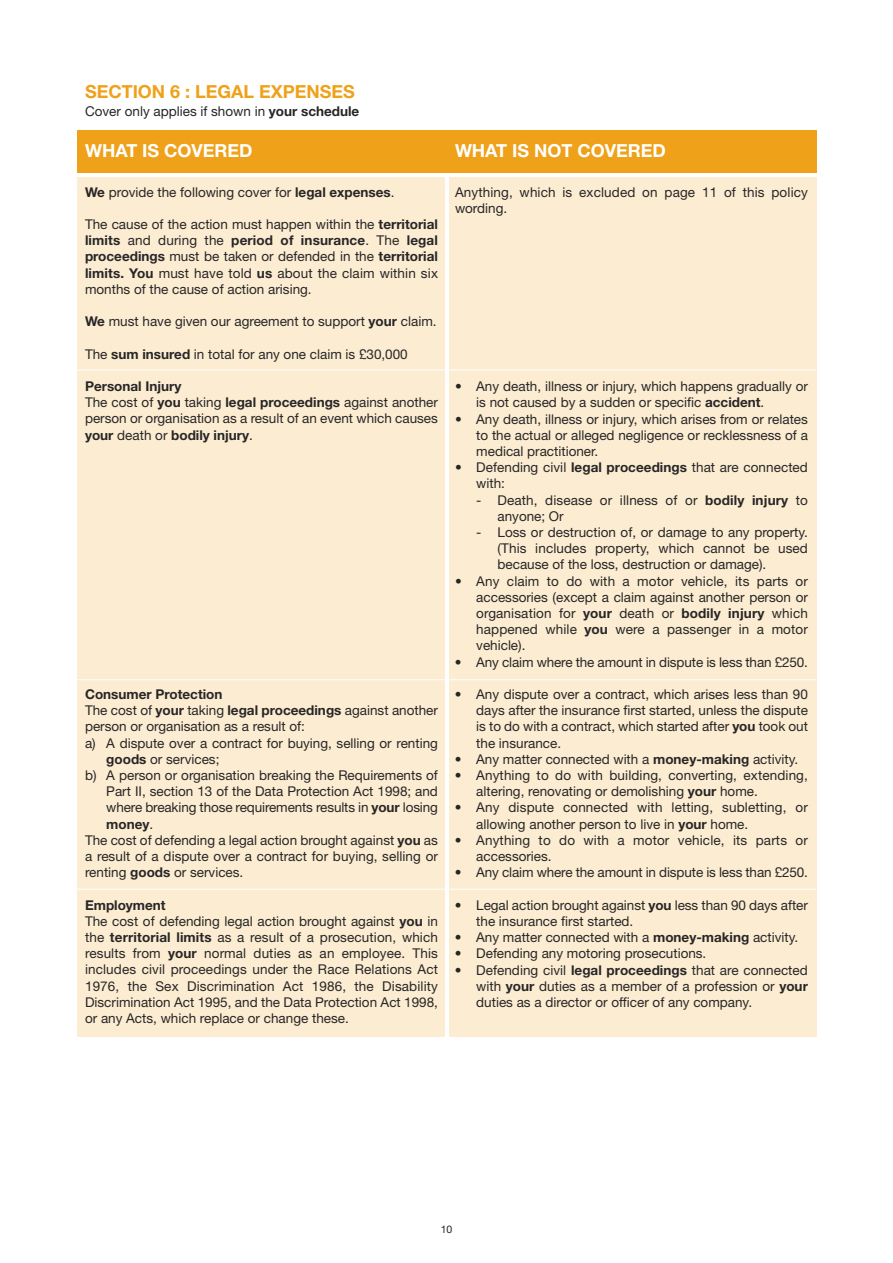
<style>
.page{position:relative;width:893px;height:1263px;background:#fff}
.page>*{position:absolute;margin:0;border:0;box-sizing:border-box;transform-origin:0 0}
.t1{font:700 18px "Helvetica Neue";color:#fff}
.t2{font:700 18px "Helvetica Neue";color:#efa11a}
.t3{font:13.5px/16.2px "Helvetica Neue";color:#272627}
.t4{font:700 13.5px "Helvetica Neue";color:#272627}
.t5{font:10.5px "Helvetica Neue";color:#272627}
.s1{font-weight:700}
.s2{font-weight:400}
</style>
<div class="page">
<div style="left:77px;top:177px;width:368px;height:859px;background:#fcecd1"></div>
<div style="left:449px;top:177px;width:368px;height:859px;background:#fcecd1"></div>
<hr style="left:77px;top:370px;width:739px;height:1px;background:#fff">
<hr style="left:77px;top:679px;width:739px;height:1px;background:#fff">
<hr style="left:77px;top:889px;width:739px;height:1px;background:#fff">
<div style="left:77px;top:131px;width:740px;height:42px;background:#efa11a"></div>
<h1 class="t2" style="left:85px;top:85px;width:271px">SECTION 6 : LEGAL EXPENSES</h1>
<p class="t3" style="left:85px;top:105px;width:276px">Cover only applies if shown in <span class="s1">your schedule</span></p>
<h1 class="t1" style="left:85px;top:144px;width:169px">WHAT IS COVERED</h1>
<h1 class="t1" style="left:455px;top:144px;width:212px">WHAT IS NOT COVERED</h1>
<p class="t3" style="left:85px;top:185px;width:311px"><span class="s1">We</span> provide the following cover for <span class="s1">legal expenses</span>.</p>
<p class="t3" style="left:85px;top:217px;width:354px;text-align:justify">The cause of the action must happen within the <span class="s1">territorial limits</span> and during the <span class="s1">period of insurance</span>. The <span class="s1">legal proceedings</span> must be taken or defended in the <span class="s1">territorial limits. You</span> must have told <span class="s1">us</span> about the claim within six months of the cause of action arising.</p>
<p class="t3" style="left:85px;top:315px;width:353px"><span class="s1">We</span> must have given our agreement to support <span class="s1">your</span> claim.</p>
<p class="t3" style="left:85px;top:347px;width:324px">The <span class="s1">sum insured</span> in total for any one claim is £30,000</p>
<p class="t3" style="left:85px;top:379px;width:354px"><span class="s1">Personal Injury<br></span>The cost of <span class="s1">you</span> taking <span class="s1">legal proceedings</span> against another person or organisation as a result of an event which causes <span class="s1">your</span> death or <span class="s1">bodily injury</span>.</p>
<p class="t4" style="left:85px;top:689px;width:139px">Consumer Protection</p>
<p class="t3" style="left:85px;top:703px;width:354px">The cost of <span class="s1">your</span> taking <span class="s1">legal proceedings</span> against another</p>
<p class="t3" style="left:85px;top:720px;width:221px">person or organisation as a result of:</p>
<p class="t3" style="left:85px;top:736px;width:354px">a) A dispute over a contract for buying, selling or renting</p>
<p class="t3" style="left:106px;top:752px;width:115px"><span class="s1">goods</span> or services;</p>
<p class="t3" style="left:85px;top:768px;width:354px">b) A person or organisation breaking the Requirements of</p>
<p class="t3" style="left:106px;top:784px;width:333px">Part II, section 13 of the Data Protection Act 1998; and</p>
<p class="t3" style="left:106px;top:801px;width:333px">where breaking those requirements results in <span class="s1">your</span> losing</p>
<p class="t4" style="left:106px;top:819px;width:48px">money<span class="s2">.</span></p>
<p class="t3" style="left:85px;top:833px;width:354px">The cost of defending a legal action brought against <span class="s1">you</span> as</p>
<p class="t3" style="left:85px;top:849px;width:354px">a result of a dispute over a contract for buying, selling or</p>
<p class="t3" style="left:85px;top:865px;width:160px">renting <span class="s1">goods</span> or services.</p>
<p class="t3" style="left:85px;top:898px;width:354px"><span class="s1">Employment<br></span>The cost of defending legal action brought against <span class="s1">you</span> in the <span class="s1">territorial limits</span> as a result of a prosecution, which results from <span class="s1">your</span> normal duties as an employee. This includes civil proceedings under the Race Relations Act 1976, the Sex Discrimination Act 1986, the Disability Discrimination Act 1995, and the Data Protection Act 1998, or any Acts, which replace or change these.</p>
<p class="t3" style="left:455px;top:185px;width:354px">Anything, which is excluded on page 11 of this policy wording.</p>
<p class="t3" style="left:476px;top:380px;width:333px;text-indent:-21px">• Any death, illness or injury, which happens gradually or is not caused by a sudden or specific <span class="s1">accident</span>.</p>
<p class="t3" style="left:476px;top:412px;width:333px;text-align:justify;text-indent:-21px">• Any death, illness or injury, which arises from or relates to the actual or alleged negligence or recklessness of a medical practitioner.</p>
<p class="t3" style="left:476px;top:461px;width:333px;text-indent:-21px">• Defending civil <span class="s1">legal proceedings</span> that are connected with:</p>
<p class="t3" style="left:497px;top:493px;width:312px;text-indent:-21px">- Death, disease or illness of or <span class="s1">bodily injury</span> to anyone; Or</p>
<p class="t3" style="left:497px;top:525px;width:312px;text-align:justify;text-indent:-21px">- Loss or destruction of, or damage to any property. (This includes property, which cannot be used because of the loss, destruction or damage).</p>
<p class="t3" style="left:476px;top:574px;width:333px;text-align:justify;text-indent:-21px">• Any claim to do with a motor vehicle, its parts or accessories (except a claim against another person or organisation for <span class="s1">your</span> death or <span class="s1">bodily injury</span> which happened while <span class="s1">you</span> were a passenger in a motor vehicle).</p>
<p class="t3" style="left:455px;top:655px;width:354px">• Any claim where the amount in dispute is less than £250.</p>
<p class="t3" style="left:476px;top:687px;width:333px;text-align:justify;text-indent:-21px">• Any dispute over a contract, which arises less than 90 days after the insurance first started, unless the dispute is to do with a contract, which started after <span class="s1">you</span> took out the insurance.</p>
<p class="t3" style="left:455px;top:752px;width:345px">• Any matter connected with a <span class="s1">money-making</span> activity.</p>
<p class="t3" style="left:476px;top:768px;width:333px;text-indent:-21px">• Anything to do with building, converting, extending, altering, renovating or demolishing <span class="s1">your</span> home.</p>
<p class="t3" style="left:476px;top:801px;width:333px;text-indent:-21px">• Any dispute connected with letting, subletting, or allowing another person to live in <span class="s1">your</span> home.</p>
<p class="t3" style="left:476px;top:833px;width:333px;text-indent:-21px">• Anything to do with a motor vehicle, its parts or accessories.</p>
<p class="t3" style="left:455px;top:866px;width:354px">• Any claim where the amount in dispute is less than £250.</p>
<p class="t3" style="left:476px;top:898px;width:333px;text-indent:-21px">• Legal action brought against <span class="s1">you</span> less than 90 days after the insurance first started.</p>
<p class="t3" style="left:455px;top:930px;width:345px">• Any matter connected with a <span class="s1">money-making</span> activity.</p>
<p class="t3" style="left:455px;top:947px;width:253px">• Defending any motoring prosecutions.</p>
<p class="t3" style="left:476px;top:963px;width:333px;text-align:justify;text-indent:-21px">• Defending civil <span class="s1">legal proceedings</span> that are connected with <span class="s1">your</span> duties as a member of a profession or <span class="s1">your </span>duties as a director or officer of any company.</p>
<p class="t5" style="left:441px;top:1225px;width:13px">10</p>
</div>
